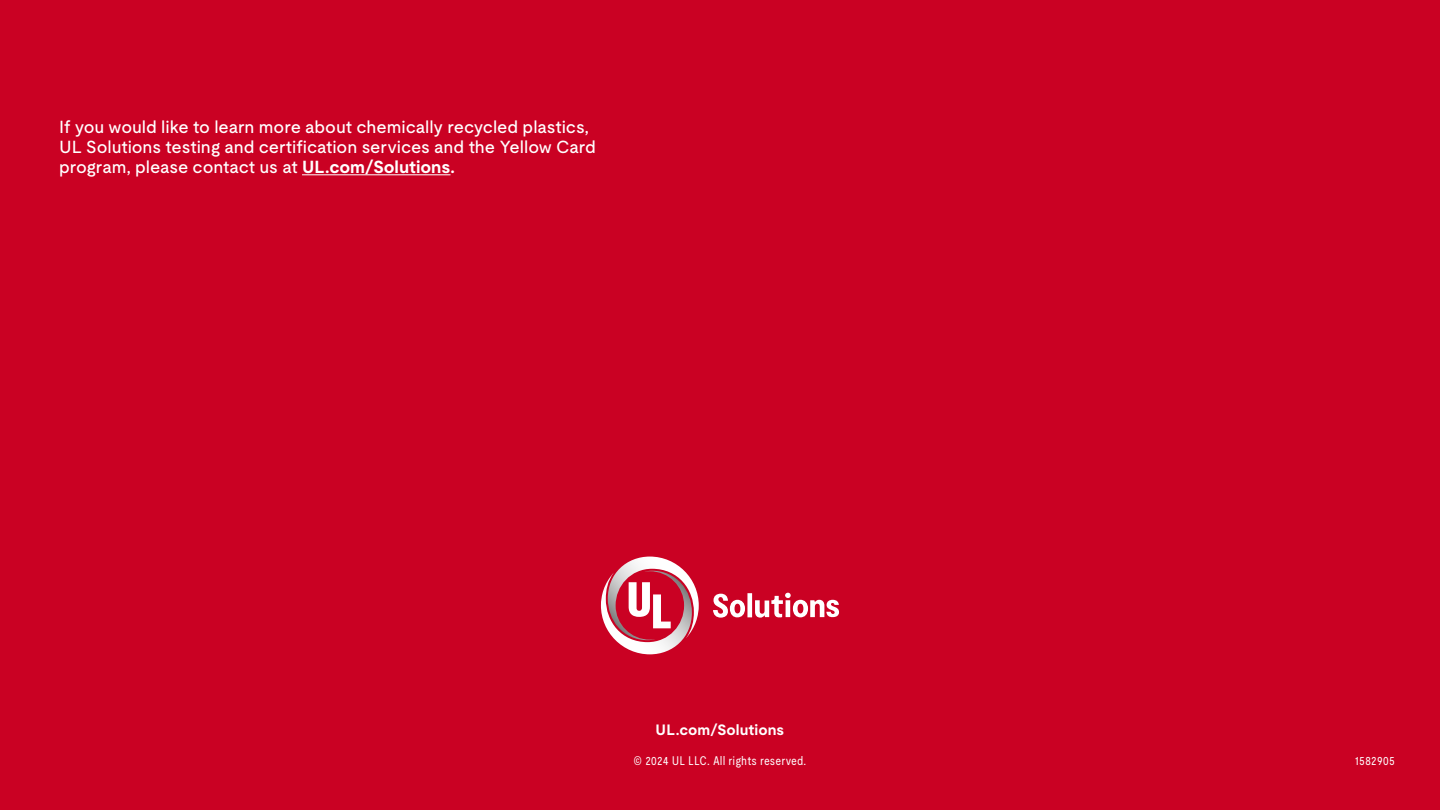
<style>
.page{position:relative;width:1440px;height:810px;background:#ca0123}
.page>*{position:absolute;margin:0;border:0;box-sizing:border-box;transform-origin:0 0}
.t1{font:500 17.5px/20px "UL Moderat";letter-spacing:-.005em;color:#fff}
.t2{font:700 15px "UL Moderat";letter-spacing:.005em;color:#fff}
.t3{font:condensed 12.5px "UL Moderat";letter-spacing:.005em;color:#fff}
.s1{font-weight:700}
</style>
<div class="page">
<svg style="left:601px;top:557px;width:238px;height:97px"></svg>
<hr style="left:302px;top:174px;width:149px;height:1px;background:#fff">
<p class="t1" style="left:59px;top:116px;width:539px">If you would like to learn more about chemically recycled plastics,<br>UL Solutions testing and certification services and the Yellow Card program, please contact us at <span class="s1">UL.com/Solutions.</span></p>
<p class="t2" style="left:656px;top:718px;width:130px">UL.com/Solutions</p>
<p class="t3" style="left:634px;top:751px;width:174px">© 2024 UL LLC. All rights reserved.</p>
<p class="t3" style="left:1355px;top:751px;width:42px">1582905</p>
</div>
